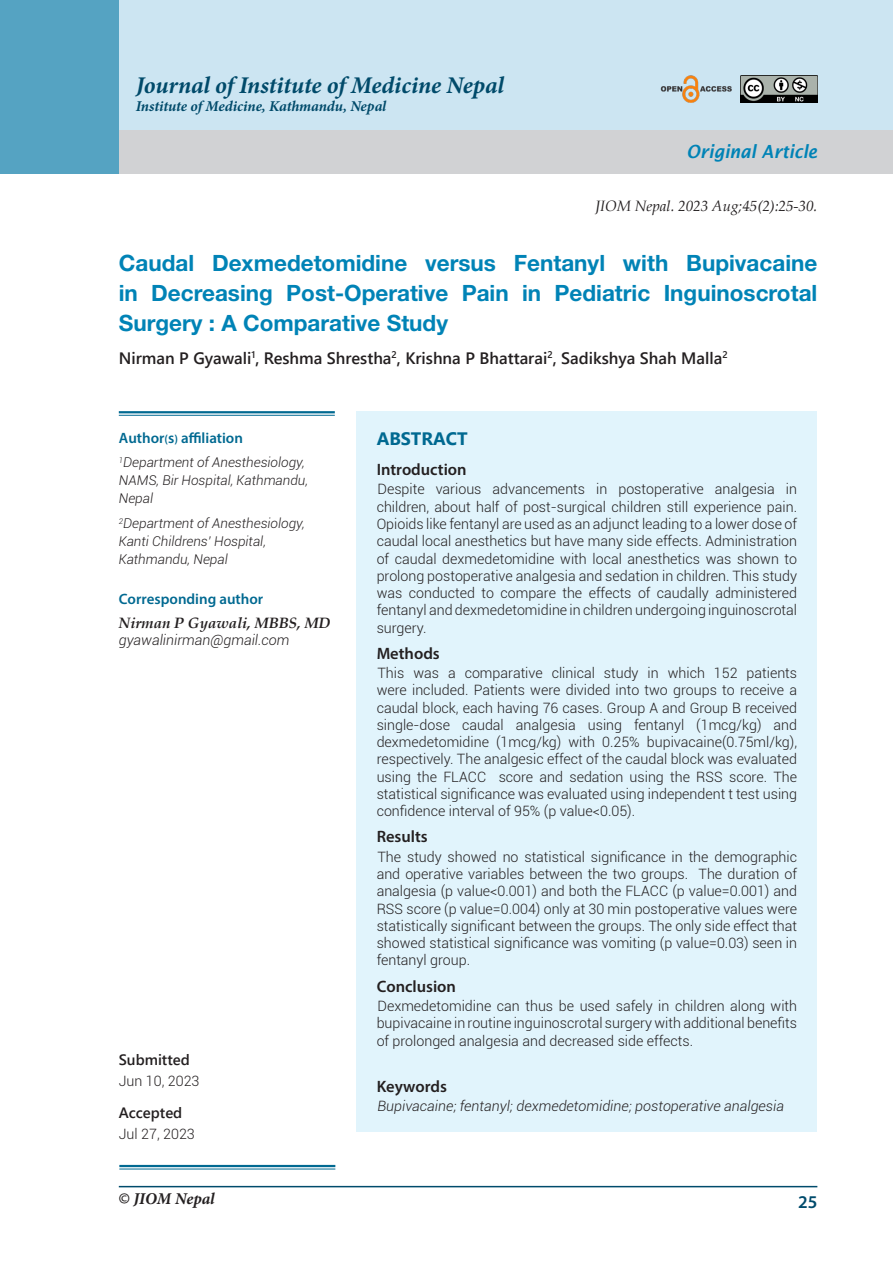
<style>
.page{position:relative;width:893px;height:1263px;background:#fff}
.page>*{position:absolute;margin:0;border:0;box-sizing:border-box;transform-origin:0 0}
.t1{font:italic 700 24px "Minion Pro";letter-spacing:-.005em;color:#004a6a}
.t2{font:700 22.5px/30px "Helvetica Neue";color:#0083b6;text-align:justify}
.t3{font:italic 600 18.15px "Lucida Sans";color:#0083b6;scale:.91 1}
.t4{font:700 18px "Segoe UI";color:#006991}
.t5{font:600 18px "Myriad Pro";color:#004b6c}
.t6{font:600 16.5px "Segoe UI";color:#231f20}
.t7{font:600 16.5px "Myriad Pro";color:#231f20}
.t8{font:italic 700 16.5px "Minion Pro";letter-spacing:-.01em;color:#231f20}
.t9{font:600 15px "Myriad Pro";color:#006991}
.t10{font:italic 700 15px "Minion Pro";letter-spacing:-.005em;color:#004a6a}
.t11{font:italic 15px "Book Antiqua";color:#231f20}
.t12{font:italic 700 15px "Book Antiqua";color:#231f20}
.t13{font:600 15px "Segoe UI";color:#231f20}
.t14{font:300 14.25px/17.2px "Roboto";color:#231f20;text-align:justify}
.t15{font:italic 300 14.25px "Roboto";color:#231f20}
.t16{font:italic 300 13.5px/18px "Roboto";color:#231f20}
.s1{font-size:12px}
.s2{font-family:"Myriad Pro";font-weight:600;font-style:normal}
</style>
<div class="page">
<hr style="left:119px;top:1186px;width:698px;height:1px;background:#004b6c">
<div style="left:0;top:0;width:893px;height:135px;background:#cce5f2"></div>
<div style="left:0;top:130px;width:893px;height:43px;background:#d1d2d4"></div>
<div style="left:0;top:0;width:119px;height:173px;background:#55a3c2"></div>
<div style="left:356px;top:411px;width:461px;height:721px;background:#e1f4fc"></div>
<hr style="left:119px;top:411px;width:216px;height:2px;background:#006991">
<hr style="left:119px;top:415px;width:216px;height:1px;background:#006991">
<hr style="left:119px;top:1165px;width:216px;height:2px;background:#006991">
<hr style="left:119px;top:1169px;width:216px;height:1px;background:#006991">
<img style="left:740px;top:76px;width:77px;height:27px">
<img style="left:660px;top:76px;width:72px;height:27px">
<p class="t1" style="left:136px;top:68px;width:370px">Journal of Institute of Medicine Nepal</p>
<p class="t10" style="left:136px;top:96px;width:252px">Institute of Medicine, Kathmandu, Nepal</p>
<p class="t3" style="left:686px;top:141px;width:145px">Original Article</p>
<p class="t11" style="left:595px;top:195px;width:224px">JIOM Nepal. 2023 Aug;45(2):25-30.</p>
<p class="t2" style="left:119px;top:247px;width:700px">Caudal Dexmedetomidine versus Fentanyl with Bupivacaine in Decreasing Post-Operative Pain in Pediatric Inguinoscrotal Surgery : A Comparative Study</p>
<p class="t6" style="left:119px;top:342px;width:610px">Nirman P Gyawali<sup>1</sup>, Reshma Shrestha<sup>2</sup>, Krishna P Bhattarai<sup>2</sup>, Sadikshya Shah Malla<sup>2</sup></p>
<p class="t9" style="left:119px;top:428px;width:126px">Author<span class="s1">(</span>s<span class="s1">)</span> affiliation</p>
<p class="t16" style="left:119px;top:453px;width:191px"><sup>1</sup>Department of Anesthesiology,<br>NAMS, Bir Hospital, Kathmandu,<br>Nepal</p>
<p class="t16" style="left:119px;top:514px;width:187px"><sup>2</sup>Department of Anesthesiology,<br>Kanti Childrens’ Hospital,<br>Kathmandu, Nepal</p>
<p class="t9" style="left:119px;top:589px;width:146px">Corresponding author</p>
<p class="t12" style="left:119px;top:612px;width:213px">Nirman P Gyawali, MBBS, MD</p>
<p class="t15" style="left:119px;top:630px;width:172px">gyawalinirman@gmail.com</p>
<p class="t13" style="left:119px;top:1045px;width:72px">Submitted</p>
<p class="t14" style="left:119px;top:1072px;width:82px">Jun 10, 2023</p>
<p class="t13" style="left:119px;top:1098px;width:65px">Accepted</p>
<p class="t14" style="left:119px;top:1125px;width:77px">Jul 27, 2023</p>
<p class="t8" style="left:119px;top:1187px;width:97px"><span class="s2">©</span> JIOM Nepal</p>
<p class="t4" style="left:377px;top:421px;width:93px">ABSTRACT</p>
<p class="t7" style="left:377px;top:459px;width:92px">Introduction</p>
<p class="t14" style="left:377px;top:480px;width:422px">Despite various advancements in postoperative analgesia in children, about half of post-surgical children still experience pain.<br>Opioids like fentanyl are used as an adjunct leading to a lower dose of caudal local anesthetics but have many side effects. Administration of caudal dexmedetomidine with local anesthetics was shown to prolong postoperative analgesia and sedation in children. This study was conducted to compare the effects of caudally administered fentanyl and dexmedetomidine in children undergoing inguinoscrotal surgery.</p>
<p class="t7" style="left:377px;top:643px;width:65px">Methods</p>
<p class="t14" style="left:377px;top:664px;width:422px">This was a comparative clinical study in which 152 patients were included. Patients were divided into two groups to receive a caudal block, each having 76 cases. Group A and Group B received single-dose caudal analgesia using fentanyl (1mcg/kg) and dexmedetomidine (1mcg/kg) with 0.25% bupivacaine(0.75ml/kg), respectively. The analgesic effect of the caudal block was evaluated using the FLACC score and sedation using the RSS score. The statistical significance was evaluated using independent t test using confidence interval of 95% (p value&lt;0.05).</p>
<p class="t7" style="left:377px;top:826px;width:53px">Results</p>
<p class="t14" style="left:377px;top:848px;width:422px">The study showed no statistical significance in the demographic and operative variables between the two groups. The duration of analgesia (p value&lt;0.001) and both the FLACC (p value=0.001) and RSS score (p value=0.004) only at 30 min postoperative values were statistically significant between the groups. The only side effect that showed statistical significance was vomiting (p value=0.03) seen in fentanyl group.</p>
<p class="t7" style="left:377px;top:975px;width:81px">Conclusion</p>
<p class="t14" style="left:377px;top:997px;width:422px">Dexmedetomidine can thus be used safely in children along with bupivacaine in routine inguinoscrotal surgery with additional benefits of prolonged analgesia and decreased side effects.</p>
<p class="t7" style="left:377px;top:1076px;width:72px">Keywords</p>
<p class="t15" style="left:377px;top:1096px;width:408px">Bupivacaine; fentanyl; dexmedetomidine; postoperative analgesia</p>
<p class="t5" style="left:798px;top:1190px;width:21px">25</p>
</div>
